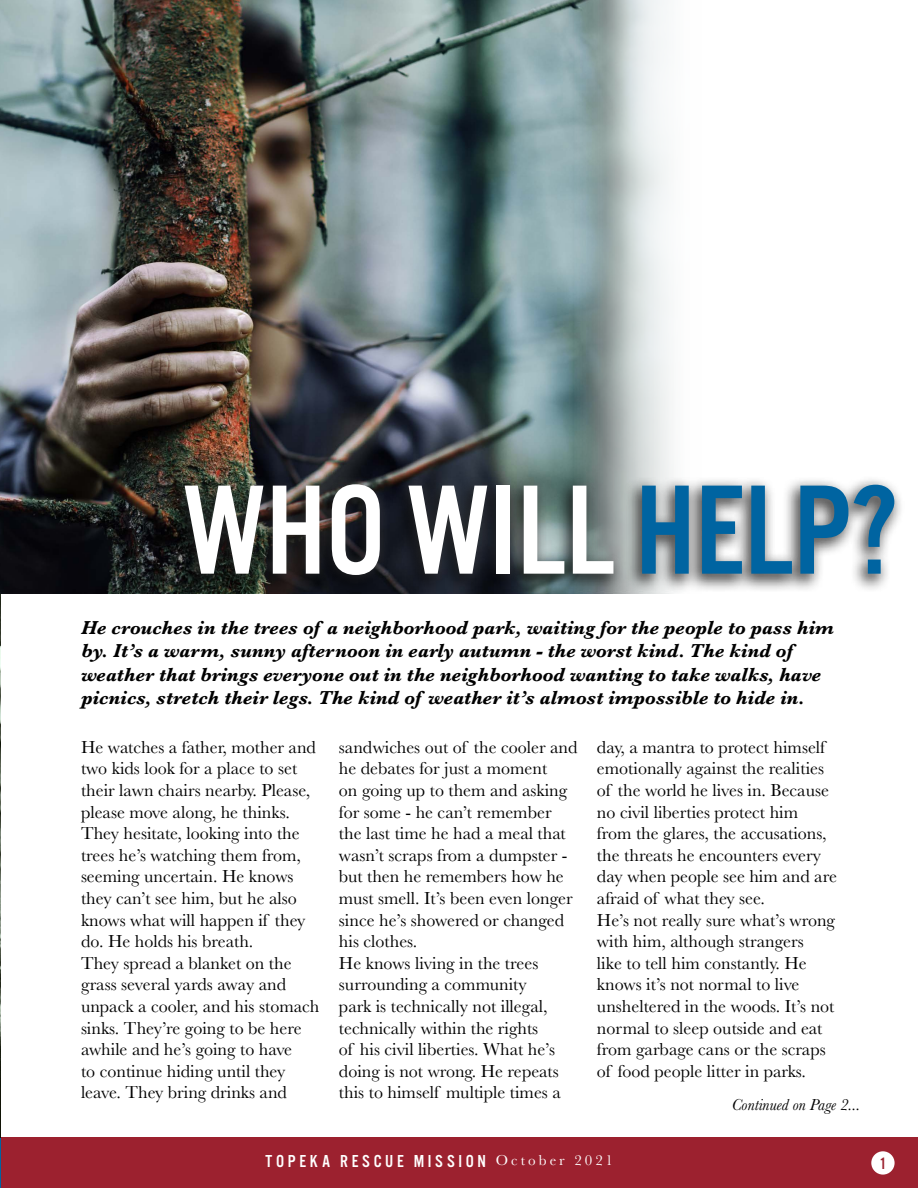
<style>
.page{position:relative;width:918px;height:1188px;background:#fff}
.page>*{position:absolute;margin:0;border:0;box-sizing:border-box;transform-origin:0 0}
.t1{font:132px "Alternate Got No 3 D";color:#fff}
.t2{font:italic 700 19.5px/23.4px "Baskerville";color:#000}
.t3{font:18px/21.6px "Baskerville";color:#000}
.t4{font:18px "Alternate Got No 3 D";letter-spacing:.21em;color:#fff}
.t5{font:17.25px "Alternate Got No 3 D";color:#9c212f}
.t6{font:italic 16.5px "Baskerville";color:#000}
.s1{color:#0064a1}
.s2{font-family:"Baskerville";font-size:15px}
</style>
<div class="page">
<div style="left:0;top:1137px;width:918px;height:51px;background:#9c212f"></div>
<div style="left:871px;top:1151px;width:24px;height:24px;background:#fff;border-radius:50%"></div>
<hr style="left:0;top:1138px;width:1px;height:50px;background:#0064a1">
<img style="left:0;top:593px;width:1px;height:544px">
<img style="left:0;top:0;width:673px;height:593px">
<div style="left:167px;top:475px;width:738px;height:120px;background:#000;opacity:.75"></div>
<div style="left:173px;top:472px;width:734px;height:116px;background:#fff;opacity:.16"></div>
<h1 class="t1" style="left:182px;top:462px;width:717px">WHO WILL <span class="s1">HELP?</span></h1>
<p class="t2" style="left:81px;top:616px;width:754px">He crouches in the trees of a neighborhood park, waiting for the people to pass him by. It’s a warm, sunny afternoon in early autumn - the worst kind. The kind of weather that brings everyone out in the neighborhood wanting to take walks, have picnics, stretch their legs. The kind of weather it’s almost impossible to hide in.</p>
<p class="t3" style="left:81px;top:736px;width:240px">He watches a father, mother and two kids look for a place to set their lawn chairs nearby. Please, please move along, he thinks.<br>They hesitate, looking into the trees he’s watching them from, seeming uncertain. He knows they can’t see him, but he also knows what will happen if they do. He holds his breath.<br>They spread a blanket on the grass several yards away and unpack a cooler, and his stomach sinks. They’re going to be here awhile and he’s going to have<br>to continue hiding until they leave. They bring drinks and</p>
<p class="t3" style="left:339px;top:736px;width:240px">sandwiches out of the cooler and he debates for just a moment<br>on going up to them and asking for some - he can’t remember the last time he had a meal that wasn’t scraps from a dumpster - but then he remembers how he must smell. It’s been even longer since he’s showered or changed his clothes.<br>He knows living in the trees surrounding a community<br>park is technically not illegal, technically within the rights<br>of his civil liberties. What he’s doing is not wrong. He repeats this to himself multiple times a</p>
<p class="t3" style="left:597px;top:736px;width:242px">day, a mantra to protect himself emotionally against the realities of the world he lives in. Because no civil liberties protect him from the glares, the accusations, the threats he encounters every day when people see him and are afraid of what they see.<br>He’s not really sure what’s wrong with him, although strangers<br>like to tell him constantly. He knows it’s not normal to live unsheltered in the woods. It’s not normal to sleep outside and eat from garbage cans or the scraps of food people litter in parks.</p>
<p class="t6" style="left:732px;top:1094px;width:130px">Continued on Page 2...</p>
<p class="t4" style="left:266px;top:1152px;width:349px">TOPEKA RESCUE MISSION <span class="s2">October 2021</span></p>
<p class="t5" style="left:879px;top:1154px;width:9px">1</p>
</div>
